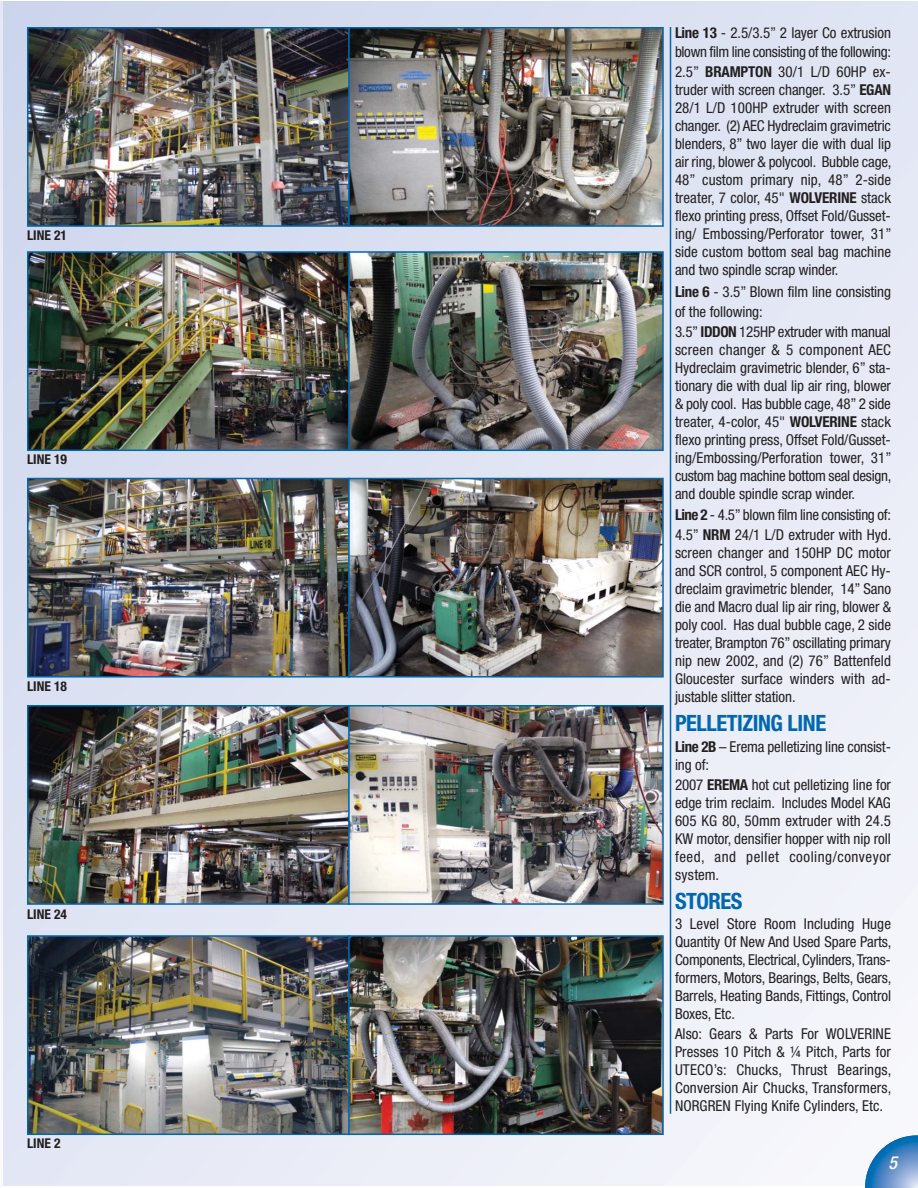
<style>
.page{position:relative;width:918px;height:1188px;background:#fff}
.page>*{position:absolute;margin:0;border:0;box-sizing:border-box;transform-origin:0 0}
.t1{font:700 condensed 22.5px "Helvetica Neue";letter-spacing:-.02em;color:#0067b1}
.t2{font:italic 500 condensed 18px "Helvetica Neue";color:#fff}
.t3{font:condensed 15px/18px "Helvetica Neue";letter-spacing:-.005em;color:#231f20;text-align:justify}
.t4{font:700 condensed 13.5px "Helvetica Neue";color:#231f20}
.s1{font-weight:700}
</style>
<div class="page">
<div style="left:0;top:2px;width:918px;height:1183px;background:linear-gradient(to right,#d9dff1,#edeff8)"></div>
<hr style="left:0;top:2px;width:2px;height:1185px;background:#eef0f9">
<svg style="left:865px;top:1135px;width:53px;height:53px"></svg>
<hr style="left:670px;top:27px;width:1px;height:1087px;background:#0067b1">
<img style="left:30px;top:30px;width:631px;height:194px">
<div style="left:27px;top:27px;width:323px;height:200px;border:2px solid #0067b1"></div>
<div style="left:348px;top:27px;width:316px;height:200px;border:2px solid #0067b1"></div>
<img style="left:30px;top:254px;width:631px;height:194px">
<div style="left:27px;top:251px;width:323px;height:200px;border:2px solid #0067b1"></div>
<div style="left:348px;top:251px;width:316px;height:200px;border:2px solid #0067b1"></div>
<img style="left:30px;top:481px;width:631px;height:194px">
<div style="left:27px;top:478px;width:323px;height:200px;border:2px solid #0067b1"></div>
<div style="left:348px;top:478px;width:316px;height:200px;border:2px solid #0067b1"></div>
<img style="left:30px;top:708px;width:631px;height:194px">
<div style="left:27px;top:705px;width:323px;height:200px;border:2px solid #0067b1"></div>
<div style="left:348px;top:705px;width:316px;height:200px;border:2px solid #0067b1"></div>
<img style="left:30px;top:938px;width:631px;height:194px">
<div style="left:27px;top:935px;width:323px;height:200px;border:2px solid #0067b1"></div>
<div style="left:348px;top:935px;width:316px;height:200px;border:2px solid #0067b1"></div>
<p class="t4" style="left:27px;top:230px;width:42px">LINE 21</p>
<p class="t4" style="left:27px;top:454px;width:42px">LINE 19</p>
<p class="t4" style="left:27px;top:681px;width:42px">LINE 18</p>
<p class="t4" style="left:27px;top:909px;width:42px">LINE 24</p>
<p class="t4" style="left:27px;top:1138px;width:35px">LINE 2</p>
<p class="t3" style="left:675px;top:24px;width:218px;line-height:19.8px"><span class="s1">Line 13</span> - 2.5/3.5” 2 layer Co extrusion blown film line consisting of the following:<br>2.5” <span class="s1">BRAMPTON</span> 30/1 L/D 60HP ex-</p>
<p class="t3" style="left:675px;top:82px;width:218px">truder with screen changer. 3.5” <span class="s1">EGAN </span>28/1 L/D 100HP extruder with screen changer. (2) AEC Hydreclaim gravimetric blenders, 8” two layer die with dual lip air ring, blower &amp; polycool. Bubble cage, 48” custom primary nip, 48” 2-side treater, 7 color, 45" <span class="s1">WOLVERINE</span> stack flexo printing press, Offset Fold/Gusset&shy;ing/ Embossing/Perforator tower, 31” side custom bottom seal bag machine and two spindle scrap winder.</p>
<p class="t3" style="left:675px;top:283px;width:218px;line-height:19.8px;text-align:left"><span class="s1">Line 6</span> - 3.5” Blown film line consisting of the following:<br>3.5” <span class="s1">IDDON</span> 125HP extruder with manual</p>
<p class="t3" style="left:675px;top:342px;width:218px">screen changer &amp; 5 component AEC Hydreclaim gravimetric blender, 6” sta&shy;tionary die with dual lip air ring, blower &amp; poly cool. Has bubble cage, 48” 2 side treater, 4-color, 45" <span class="s1">WOLVERINE</span> stack flexo printing press, Offset Fold/Gusset&shy;ing/Embossing/Perforation tower, 31” custom bag machine bottom seal design, and double spindle scrap winder.</p>
<p class="t3" style="left:675px;top:506px;width:218px;line-height:20.1px"><span class="s1">Line 2</span> - 4.5” blown film line consisting of:<br>4.5” <span class="s1">NRM</span> 24/1 L/D extruder with Hyd.</p>
<p class="t3" style="left:675px;top:545px;width:218px">screen changer and 150HP DC motor and SCR control, 5 component AEC Hy&shy;dreclaim gravimetric blender, 14” Sano die and Macro dual lip air ring, blower &amp; poly cool. Has dual bubble cage, 2 side treater, Brampton 76” oscillating primary nip new 2002, and (2) 76” Battenfeld Gloucester surface winders with ad&shy;justable slitter station.</p>
<h1 class="t1" style="left:675px;top:715px;width:153px">PELLETIZING LINE</h1>
<p class="t3" style="left:675px;top:739px;width:217px"><span class="s1">Line 2B</span> – Erema pelletizing line consist&shy;ing of:</p>
<p class="t3" style="left:675px;top:777px;width:218px">2007 <span class="s1">EREMA</span> hot cut pelletizing line for edge trim reclaim. Includes Model KAG 605 KG 80, 50mm extruder with 24.5<br>KW motor, densifier hopper with nip roll feed, and pellet cooling/conveyor system.</p>
<h1 class="t1" style="left:675px;top:893px;width:69px">STORES</h1>
<p class="t3" style="left:675px;top:916px;width:218px">3 Level Store Room Including Huge Quantity Of New And Used Spare Parts, Components, Electrical, Cylinders, Trans&shy;formers, Motors, Bearings, Belts, Gears, Barrels, Heating Bands, Fittings, Control Boxes, Etc.</p>
<p class="t3" style="left:675px;top:1026px;width:218px">Also: Gears &amp; Parts For WOLVERINE Presses 10 Pitch &amp; ¼ Pitch, Parts for UTECO’s: Chucks, Thrust Bearings, Conversion Air Chucks, Transformers, NORGREN Flying Knife Cylinders, Etc.</p>
<p class="t2" style="left:888px;top:1156px;width:14px">5</p>
</div>
